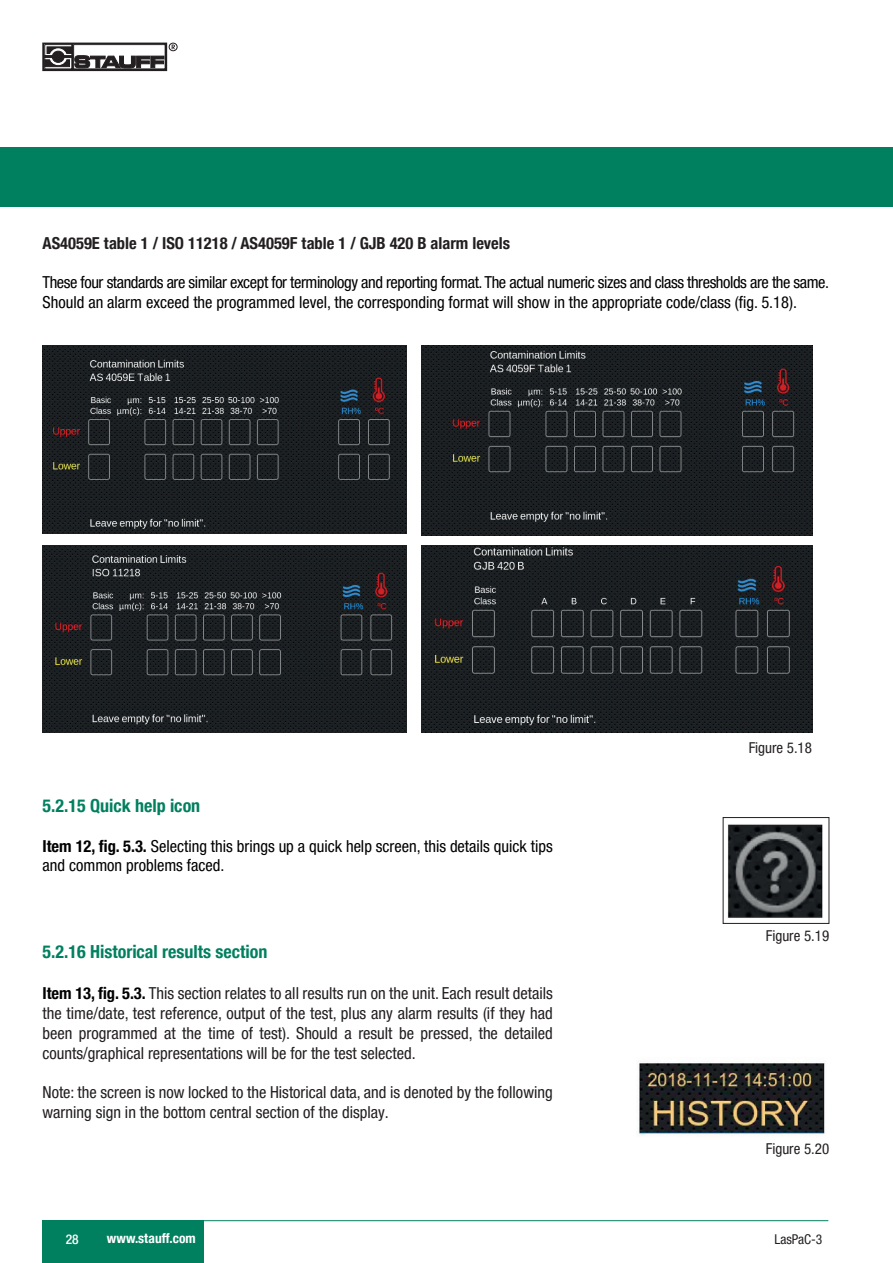
<style>
.page{position:relative;width:893px;height:1263px;background:#fff}
.page>*{position:absolute;margin:0;border:0;box-sizing:border-box;transform-origin:0 0}
.t1{font:700 condensed 18px "Helvetica Neue LTW1 G";color:#00805f}
.t2{font:condensed 16.5px/19.8px "Helvetica Neue LTW1 G";color:#231f20;text-align:justify}
.t3{font:condensed 16.5px/19.8px "Helvetica Neue LTW1 G";letter-spacing:-.025em;color:#000001}
.t4{font:condensed 16.5px/19.8px "Helvetica Neue LTW1 G";color:#000001}
.t5{font:700 condensed 16.5px "Helvetica Neue LTW1 G";color:#231f20}
.t6{font:condensed 15px "Helvetica Neue LTW1 G";color:#231f20}
.t7{font:700 condensed 13.5px "Helvetica Neue LTW1 G";color:#fff}
.t8{font:condensed 13.5px "Helvetica Neue LTW1 G";color:#231f20}
.t9{font:500 condensed 13.5px "Helvetica Neue LTW1 G";color:#fff}
.s1{font-weight:700}
.s2{font-weight:700;color:#000001}
</style>
<div class="page">
<div style="left:43px;top:1220px;width:161px;height:43px;background:#00805f"></div>
<hr style="left:43px;top:1220px;width:785px;height:1px;background:#00805f">
<div style="left:43px;top:43px;width:124px;height:28px;border:1px solid #231f20"></div>
<svg style="left:47px;top:53px;width:23px;height:7px"></svg>
<div style="left:169px;top:43px;width:9px;height:8px;border:1px solid #231f20;border-radius:50%"></div>
<svg style="left:172px;top:45px;width:3px;height:4px"></svg>
<svg style="left:47px;top:47px;width:26px;height:6px"></svg>
<svg style="left:45px;top:60px;width:25px;height:7px"></svg>
<svg style="left:50px;top:49px;width:16px;height:16px"></svg>
<div style="left:50px;top:49px;width:17px;height:16px;border:1px solid #fff;border-radius:50%"></div>
<div style="left:52px;top:51px;width:12px;height:11px;background:#231f20;border-radius:50%"></div>
<div style="left:52px;top:51px;width:12px;height:11px;border:1px solid #231f20;border-radius:50%"></div>
<hr style="left:45px;top:56px;width:28px;height:2px;background:#231f20">
<svg style="left:75px;top:55px;width:89px;height:13px"></svg>
<div style="left:723px;top:817px;width:106px;height:107px;border:1px solid #231f20"></div>
<div style="left:0;top:147px;width:893px;height:59px;background:#00805f"></div>
<img style="left:724px;top:820px;width:104px;height:101px">
<img style="left:638px;top:1063px;width:187px;height:73px">
<img style="left:422px;top:345px;width:390px;height:191px">
<img style="left:43px;top:546px;width:364px;height:187px">
<img style="left:422px;top:546px;width:390px;height:187px">
<img style="left:43px;top:345px;width:364px;height:189px">
<p class="t5" style="left:43px;top:233px;width:469px">AS4059E table 1 / ISO 11218 / AS4059F table 1 / GJB 420 B alarm levels</p>
<p class="t3" style="left:43px;top:273px;width:788px">These four standards are similar except for terminology and reporting format. The actual numeric sizes and class thresholds are the same.<br>Should an alarm exceed the programmed level, the corresponding format will show in the appropriate code/class (fig. 5.18).</p>
<p class="t1" style="left:43px;top:795px;width:159px">5.2.15 Quick help icon</p>
<p class="t4" style="left:43px;top:836px;width:512px"><span class="s1">Item 12, fig. 5.3.</span> Selecting this brings up a quick help screen, this details quick tips and common problems faced.</p>
<p class="t1" style="left:43px;top:941px;width:226px">5.2.16 Historical results section</p>
<p class="t2" style="left:43px;top:984px;width:512px"><span class="s2">Item 13, fig. 5.3.</span> This section relates to all results run on the unit. Each result details the time/date, test reference, output of the test, plus any alarm results (if they had been programmed at the time of test). Should a result be pressed, the detailed counts/graphical representations will be for the test selected.</p>
<p class="t2" style="left:43px;top:1083px;width:512px">Note: the screen is now locked to the Historical data, and is denoted by the following warning sign in the bottom central section of the display.</p>
<p class="t6" style="left:749px;top:739px;width:65px">Figure 5.18</p>
<p class="t6" style="left:766px;top:927px;width:65px">Figure 5.19</p>
<p class="t6" style="left:766px;top:1140px;width:65px">Figure 5.20</p>
<p class="t9" style="left:66px;top:1231px;width:14px">28</p>
<p class="t7" style="left:107px;top:1230px;width:90px">www.stauff.com</p>
<p class="t8" style="left:774px;top:1231px;width:49px">LasPaC-3</p>
</div>
